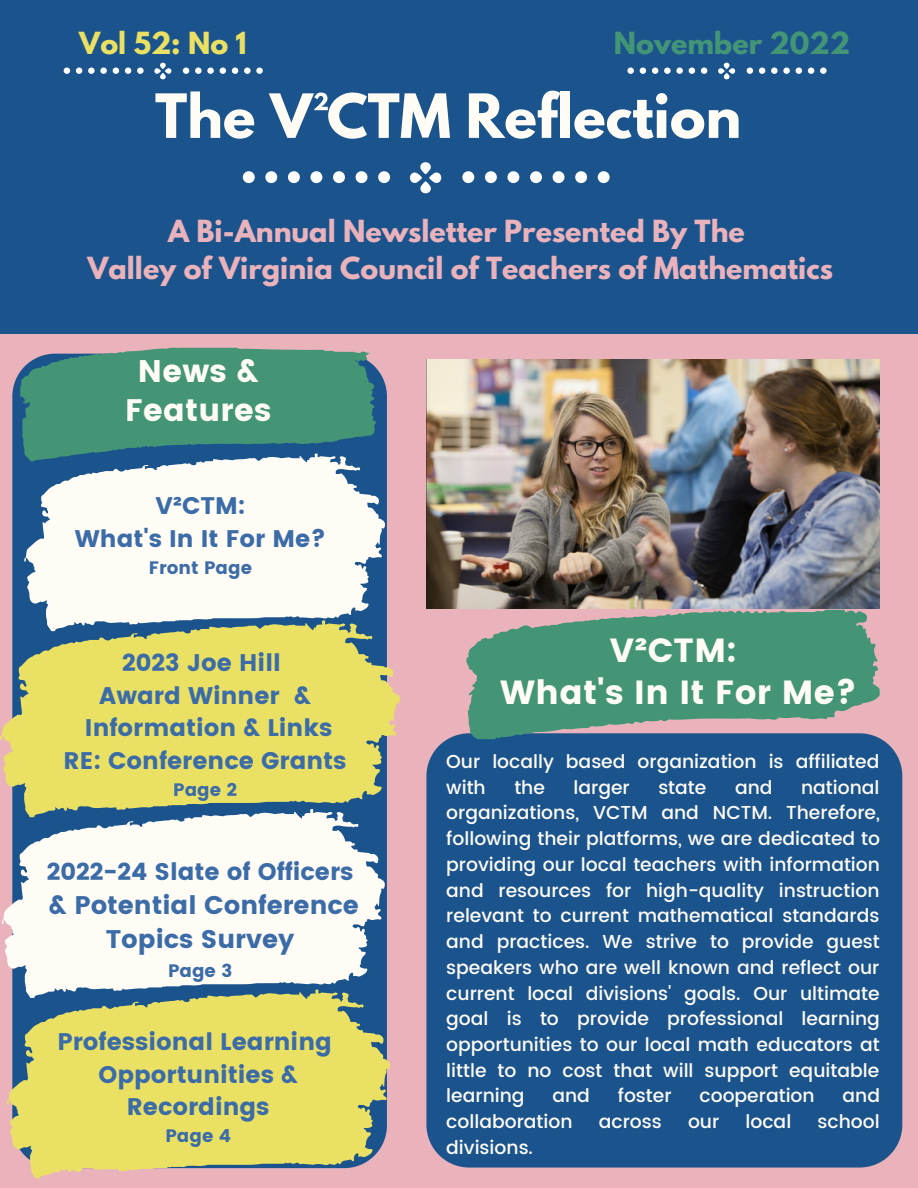
<style>
.page{position:relative;width:918px;height:1188px;background:#eab2bb}
.page>*{position:absolute;margin:0;border:0;box-sizing:border-box;transform-origin:0 0}
.t1{font:700 54px "League Spartan";color:#fffcf6}
.t2{font:33.45px/42.8px "Poppins";letter-spacing:.01em;color:#fffcf6;text-align:center}
.t3{font:31.2px/39.3px "Poppins";letter-spacing:.01em;color:#fffcf6;text-align:center}
.t4{font:700 27px/37.2px "League Spartan";color:#eab2bb;text-align:center}
.t5{font:700 27px "League Spartan";color:#439576}
.t6{font:700 27px "League Spartan";color:#eae164}
.t7{font:25.5px/34.8px "Poppins";color:#3c6ca8;text-align:center}
.t8{font:24px/32.7px "Poppins";color:#3c6ca8;text-align:center}
.t9{font:500 18.75px/25.8px "Poppins";color:#fffcf6}
.t10{font:18px "Poppins";color:#3c6ca8}
</style>
<div class="page">
<div style="left:0;top:0;width:918px;height:334px;background:#1b548d"></div>
<img style="left:426px;top:360px;width:454px;height:248px">
<div style="left:426px;top:733px;width:476px;height:435px;background:#1b548d"></div>
<svg style="left:20px;top:348px;width:356px;height:113px;background:#448f7a"></svg>
<svg style="left:0;top:620px;width:400px;height:197px;background:#d8d26c"></svg>
<svg style="left:24px;top:453px;width:362px;height:178px;background:#d1dadf"></svg>
<svg style="left:2px;top:809px;width:384px;height:180px;background:#dce1e4"></svg>
<svg style="left:7px;top:989px;width:383px;height:189px;background:#cfcb70"></svg>
<svg style="left:466px;top:609px;width:414px;height:130px;fill:#439576"></svg>
<svg style="left:410px;top:162px;width:31px;height:31px"></svg>
<svg style="left:378px;top:171px;width:12px;height:12px"></svg>
<svg style="left:356px;top:171px;width:11px;height:12px"></svg>
<svg style="left:333px;top:171px;width:12px;height:12px"></svg>
<svg style="left:310px;top:171px;width:12px;height:12px"></svg>
<svg style="left:288px;top:171px;width:12px;height:12px"></svg>
<svg style="left:265px;top:171px;width:12px;height:12px"></svg>
<svg style="left:243px;top:171px;width:12px;height:12px"></svg>
<svg style="left:598px;top:171px;width:12px;height:12px"></svg>
<svg style="left:575px;top:171px;width:12px;height:12px"></svg>
<svg style="left:553px;top:171px;width:11px;height:12px"></svg>
<svg style="left:530px;top:171px;width:12px;height:12px"></svg>
<svg style="left:508px;top:171px;width:11px;height:12px"></svg>
<svg style="left:485px;top:171px;width:12px;height:12px"></svg>
<svg style="left:462px;top:171px;width:12px;height:12px"></svg>
<svg style="left:154px;top:63px;width:17px;height:16px"></svg>
<svg style="left:137px;top:68px;width:7px;height:6px"></svg>
<svg style="left:125px;top:68px;width:6px;height:6px"></svg>
<svg style="left:113px;top:68px;width:6px;height:6px"></svg>
<svg style="left:88px;top:68px;width:19px;height:6px"></svg>
<svg style="left:76px;top:68px;width:6px;height:6px"></svg>
<svg style="left:64px;top:68px;width:6px;height:6px"></svg>
<svg style="left:244px;top:68px;width:19px;height:6px"></svg>
<svg style="left:232px;top:68px;width:6px;height:6px"></svg>
<svg style="left:220px;top:68px;width:6px;height:6px"></svg>
<svg style="left:195px;top:68px;width:19px;height:6px"></svg>
<svg style="left:183px;top:68px;width:6px;height:6px"></svg>
<svg style="left:718px;top:63px;width:17px;height:16px"></svg>
<svg style="left:701px;top:68px;width:6px;height:6px"></svg>
<svg style="left:689px;top:68px;width:6px;height:6px"></svg>
<svg style="left:664px;top:68px;width:19px;height:6px"></svg>
<svg style="left:652px;top:68px;width:6px;height:6px"></svg>
<svg style="left:640px;top:68px;width:6px;height:6px"></svg>
<svg style="left:627px;top:68px;width:7px;height:6px"></svg>
<svg style="left:820px;top:68px;width:7px;height:6px"></svg>
<svg style="left:808px;top:68px;width:6px;height:6px"></svg>
<svg style="left:796px;top:68px;width:6px;height:6px"></svg>
<svg style="left:771px;top:68px;width:19px;height:6px"></svg>
<svg style="left:759px;top:68px;width:6px;height:6px"></svg>
<svg style="left:747px;top:68px;width:6px;height:6px"></svg>
<h3 class="t6" style="left:79px;top:30px;width:169px">Vol 52: No 1</h3>
<h3 class="t5" style="left:614px;top:30px;width:238px">November 2022</h3>
<h1 class="t1" style="left:155px;top:89px;width:588px">The V²CTM Reflection</h1>
<h3 class="t4" style="left:87px;top:216px;width:747px">A Bi-Annual Newsletter Presented By The<br>Valley of Virginia Council of Teachers of Mathematics</h3>
<h3 class="t3" style="left:125px;top:352px;width:148px">News &amp;<br>Features</h3>
<p class="t8" style="left:75px;top:490px;width:253px">V²CTM:<br>What's In It For Me?</p>
<p class="t10" style="left:149px;top:557px;width:105px">Front Page</p>
<p class="t8" style="left:64px;top:647px;width:284px">2023 Joe Hill<br>Award Winner &amp;<br>Information &amp; Links<br>RE: Conference Grants</p>
<p class="t10" style="left:173px;top:779px;width:65px">Page 2</p>
<p class="t8" style="left:47px;top:855px;width:308px">2022-24 Slate of Officers</p>
<h3 class="t7" style="left:49px;top:887px;width:312px">&amp; Potential Conference<br>Topics Survey</h3>
<p class="t10" style="left:168px;top:960px;width:66px">Page 3</p>
<p class="t8" style="left:57px;top:1026px;width:276px">Professional Learning<br>Opportunities &amp;<br>Recordings</p>
<p class="t10" style="left:165px;top:1126px;width:67px">Page 4</p>
<h2 class="t2" style="left:500px;top:629px;width:358px">V²CTM:<br>What's In It For Me?</h2>
<p class="t9" style="left:446px;top:749px;width:435px">Our locally based organization is affiliated with</p>
<p class="t9" style="left:446px;top:774px;width:435px;text-align:justify;text-indent:355px">national organizations, VCTM and NCTM. Therefore, following their platforms, we are dedicated to providing our local teachers with information and resources for high-quality instruction relevant to current mathematical standards and practices. We strive to provide guest speakers who are well known and reflect our current local divisions' goals. Our ultimate goal is to provide professional learning opportunities to our local math educators at little to no cost that will support equitable learning</p>
<p class="t9" style="left:514px;top:774px;width:32px">the</p>
<p class="t9" style="left:574px;top:774px;width:58px">larger</p>
<p class="t9" style="left:658px;top:774px;width:50px">state</p>
<p class="t9" style="left:735px;top:774px;width:39px">and</p>
<p class="t9" style="left:552px;top:1083px;width:39px">and</p>
<p class="t9" style="left:618px;top:1083px;width:55px">foster</p>
<p class="t9" style="left:700px;top:1083px;width:117px">cooperation</p>
<p class="t9" style="left:843px;top:1083px;width:39px">and</p>
<p class="t9" style="left:446px;top:1109px;width:128px">collaboration</p>
<p class="t9" style="left:599px;top:1109px;width:65px">across</p>
<p class="t9" style="left:688px;top:1109px;width:33px">our</p>
<p class="t9" style="left:746px;top:1109px;width:47px">local</p>
<p class="t9" style="left:818px;top:1109px;width:64px">school</p>
<p class="t9" style="left:446px;top:1135px;width:88px">divisions.</p>
</div>
